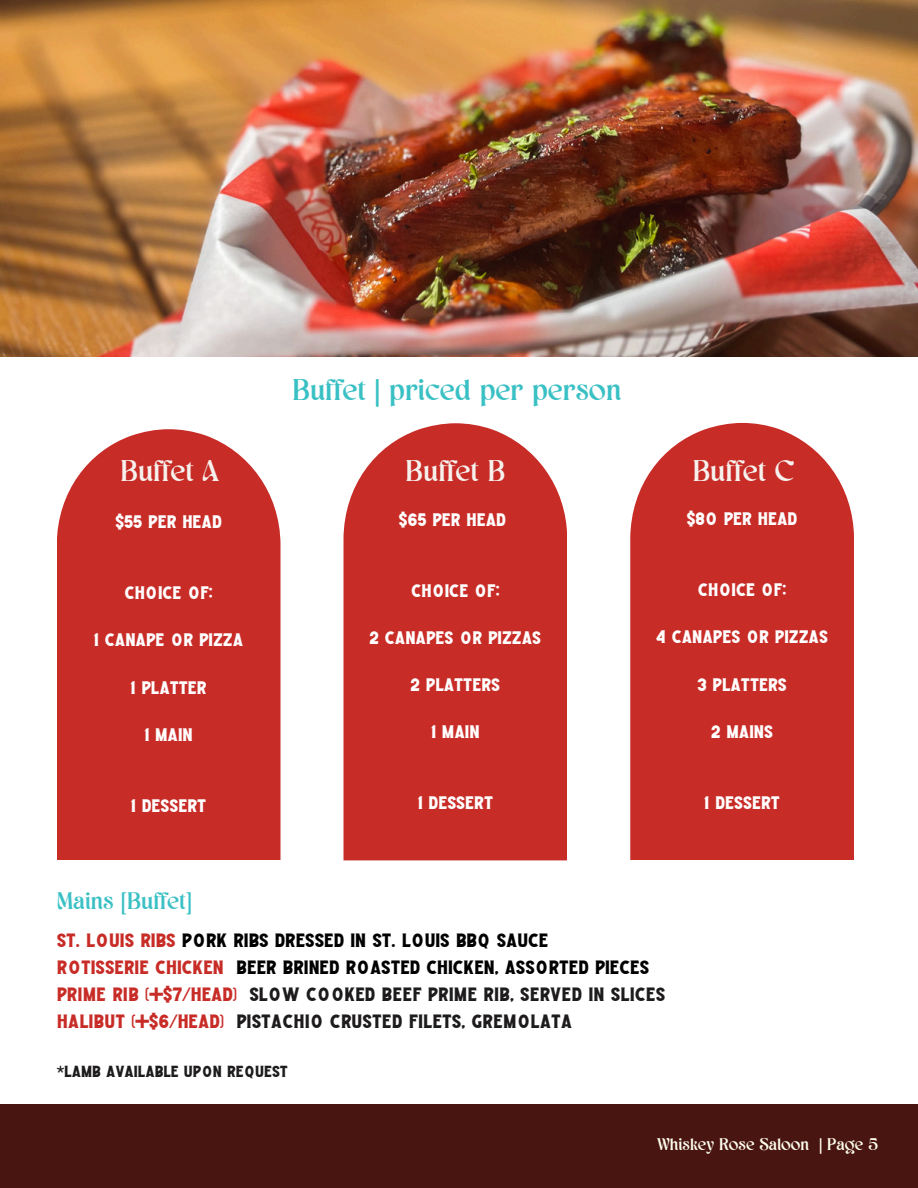
<style>
.page{position:relative;width:918px;height:1188px;background:#fff}
.page>*{position:absolute;margin:0;border:0;box-sizing:border-box;transform-origin:0 0}
.t1{font:30px "Gerova";color:#39c0c4}
.t2{font:30px "Gerova";color:#f6f1ed}
.t3{font:24px "Gerova";color:#39c0c4}
.t4{font:18px/27px "Ironhead Serif 01";color:#000}
.t5{font:16.95px "Ironhead Serif 01";color:#fff}
.t6{font:16.95px "Gerova";color:#ffffef}
.t7{font:15px "Ironhead Serif 01";color:#1d1b1b}
.s1{color:#c82c27}
.s2{color:#1d1b1b}
</style>
<div class="page">
<img style="left:0;top:0;width:918px;height:356px">
<div style="left:0;top:1104px;width:918px;height:84px;background:#491510"></div>
<div style="left:344px;top:423px;width:223px;height:437px;background:#c82c27"></div>
<div style="left:57px;top:429px;width:224px;height:431px;background:#c82c27"></div>
<svg style="left:630px;top:423px;width:224px;height:437px;background:#cb3934"></svg>
<h3 class="t1" style="left:293px;top:375px;width:330px">Buffet | priced per person</h3>
<h3 class="t2" style="left:121px;top:456px;width:100px">Buffet A</h3>
<h3 class="t2" style="left:406px;top:456px;width:101px">Buffet B</h3>
<h1 class="t2" style="left:693px;top:456px;width:103px">Buffet C</h1>
<h1 class="t5" style="left:115px;top:515px;width:108px">$55 PER HEAD</h1>
<p class="t5" style="left:399px;top:513px;width:109px">$65 PER HEAD</p>
<h3 class="t5" style="left:687px;top:513px;width:112px">$80 PER HEAD</h3>
<h3 class="t5" style="left:124px;top:586px;width:90px">CHOICE OF:</h3>
<h3 class="t5" style="left:94px;top:634px;width:151px">1 CANAPE OR PIZZA</h3>
<h3 class="t5" style="left:130px;top:681px;width:78px">1 PLATTER</h3>
<h3 class="t5" style="left:144px;top:728px;width:50px">1 MAIN</h3>
<h1 class="t5" style="left:411px;top:584px;width:90px">CHOICE OF:</h1>
<h3 class="t5" style="left:370px;top:631px;width:173px">2 CANAPES OR PIZZAS</h3>
<h3 class="t5" style="left:411px;top:678px;width:91px">2 PLATTERS</h3>
<h3 class="t5" style="left:431px;top:726px;width:50px">1 MAIN</h3>
<h1 class="t5" style="left:698px;top:583px;width:90px">CHOICE OF:</h1>
<h3 class="t5" style="left:656px;top:631px;width:173px">4 CANAPES OR PIZZAS</h3>
<h3 class="t5" style="left:697px;top:678px;width:91px">3 PLATTERS</h3>
<h3 class="t5" style="left:711px;top:725px;width:63px">2 MAINS</h3>
<h3 class="t5" style="left:131px;top:799px;width:77px">1 DESSERT</h3>
<h3 class="t5" style="left:418px;top:796px;width:77px">1 DESSERT</h3>
<h3 class="t5" style="left:704px;top:796px;width:77px">1 DESSERT</h3>
<h2 class="t3" style="left:57px;top:889px;width:137px">Mains [Buffet]</h2>
<h3 class="t4" style="left:57px;top:929px;width:610px"><span class="s1">ST. LOUIS RIBS</span> PORK RIBS DRESSED IN ST. LOUIS BBQ SAUCE<br><span class="s1">ROTISSERIE CHICKEN</span> BEER BRINED ROASTED CHICKEN, ASSORTED PIECES <span class="s1">PRIME RIB (+$7/HEAD)</span> <span class="s2">SLOW COOKED BEEF PRIME RIB, SERVED IN SLICES </span><span class="s1">HALIBUT (+$6/HEAD)</span> <span class="s2">PISTACHIO CRUSTED FILETS, GREMOLATA</span></h3>
<p class="t7" style="left:57px;top:1066px;width:233px">*LAMB AVAILABLE UPON REQUEST</p>
<h3 class="t6" style="left:657px;top:1136px;width:223px">Whiskey Rose Saloon | Page 5</h3>
</div>
